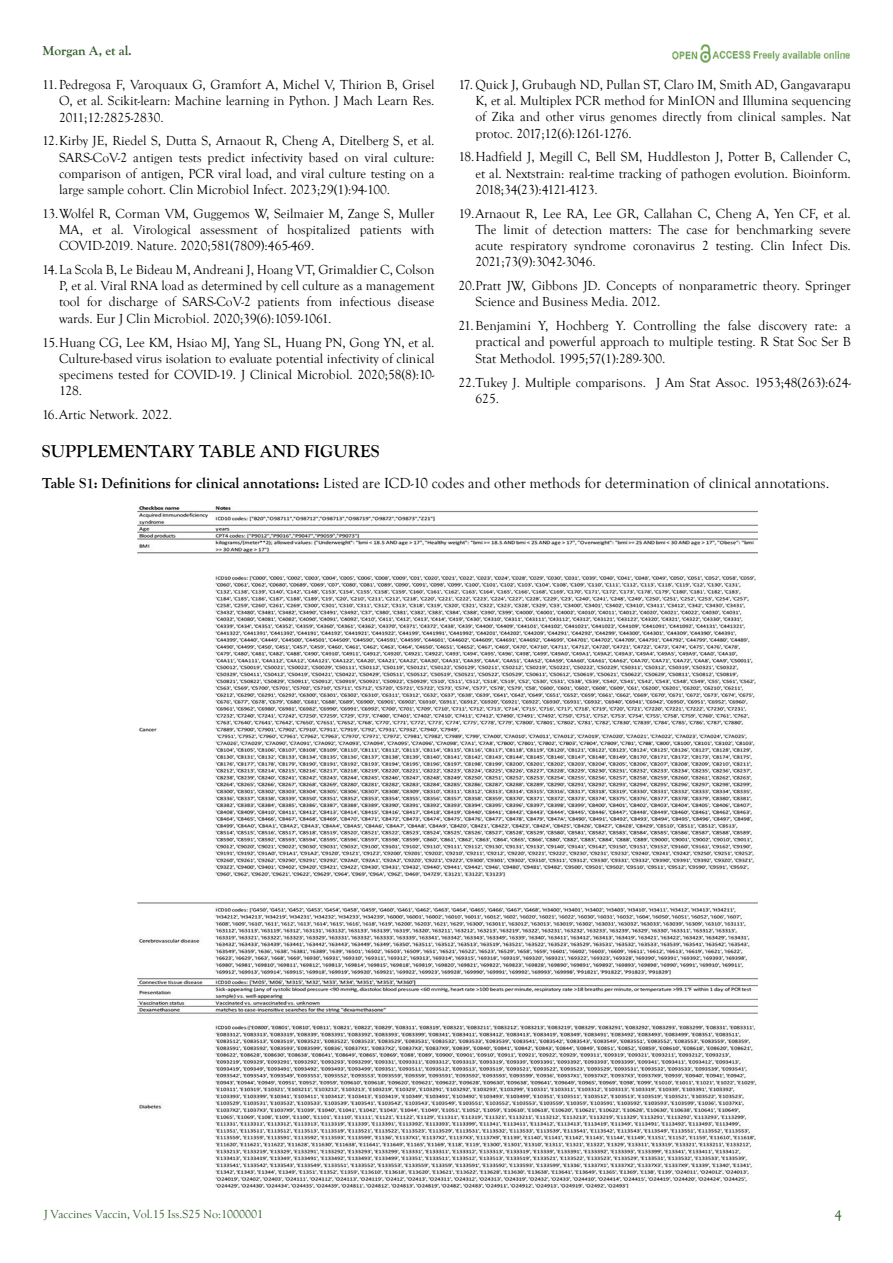
<style>
.page{position:relative;width:893px;height:1263px;background:#fff}
.page>*{position:absolute;margin:0;border:0;box-sizing:border-box;transform-origin:0 0}
.t1{font:700 18px "Goudy Old Style T";color:#000}
.t2{font:15px "Goudy Old Style T";color:#000}
.t3{font:15px "Goudy Old Style T";color:#2f5b28}
.t4{font:13.5px/16.2px "Goudy Old Style T";color:#000;text-align:justify}
.t5{font:700 13.5px "Goudy Old Style T";color:#2f5b28}
.t6{font:12px "Goudy Old Style T";color:#2f5b28}
.s1{font-weight:700}
</style>
<div class="page">
<img style="left:672px;top:44px;width:178px;height:19px">
<img style="left:137px;top:506px;width:621px;height:681px">
<p class="t5" style="left:43px;top:43px;width:91px">Morgan A, et al.</p>
<p class="t4" style="left:475px;top:77px;width:377px;text-indent:-17px">17. Quick J, Grubaugh ND, Pullan ST, Claro IM, Smith AD, Gangavarapu K, et al. Multiplex PCR method for MinION and Illumina sequencing of Zika and other virus genomes directly from clinical samples. Nat protoc. 2017;12(6):1261-1276.</p>
<p class="t4" style="left:475px;top:149px;width:377px;text-indent:-17px">18.Hadfield J, Megill C, Bell SM, Huddleston J, Potter B, Callender C, et al. Nextstrain: real-time tracking of pathogen evolution. Bioinform.<br>2018;34(23):4121-4123.</p>
<p class="t4" style="left:475px;top:206px;width:377px;text-indent:-17px">19.Arnaout R, Lee RA, Lee GR, Callahan C, Cheng A, Yen CF, et al.<br>The limit of detection matters: The case for benchmarking severe acute respiratory syndrome coronavirus 2 testing. Clin Infect Dis.<br>2021;73(9):3042-3046.</p>
<p class="t4" style="left:476px;top:278px;width:377px;text-indent:-17px">20.Pratt JW, Gibbons JD. Concepts of nonparametric theory. Springer<br>Science and Business Media. 2012.</p>
<p class="t4" style="left:476px;top:318px;width:377px;text-indent:-17px">21.Benjamini Y, Hochberg Y. Controlling the false discovery rate: a practical and powerful approach to multiple testing. R Stat Soc Ser B Stat Methodol. 1995;57(1):289-300.</p>
<p class="t4" style="left:476px;top:374px;width:377px;text-indent:-17px">22.Tukey J. Multiple comparisons. J Am Stat Assoc. 1953;48(263):624-<br>625.</p>
<p class="t4" style="left:59px;top:77px;width:377px;text-indent:-17px">11.Pedregosa F, Varoquaux G, Gramfort A, Michel V, Thirion B, Grisel O, et al. Scikit-learn: Machine learning in Python. J Mach Learn Res.<br>2011;12:2825-2830.</p>
<p class="t4" style="left:59px;top:133px;width:377px;text-indent:-17px">12.Kirby JE, Riedel S, Dutta S, Arnaout R, Cheng A, Ditelberg S, et al.<br>SARS-CoV-2 antigen tests predict infectivity based on viral culture: comparison of antigen, PCR viral load, and viral culture testing on a large sample cohort. Clin Microbiol Infect. 2023;29(1):94-100.</p>
<p class="t4" style="left:59px;top:206px;width:377px;text-indent:-17px">13.Wolfel R, Corman VM, Guggemos W, Seilmaier M, Zange S, Muller MA, et al. Virological assessment of hospitalized patients with COVID-2019. Nature. 2020;581(7809):465-469.</p>
<p class="t4" style="left:59px;top:262px;width:377px;text-indent:-17px">14.La Scola B, Le Bideau M, Andreani J, Hoang VT, Grimaldier C, Colson P, et al. Viral RNA load as determined by cell culture as a management tool for discharge of SARS-CoV-2 patients from infectious disease wards. Eur J Clin Microbiol. 2020;39(6):1059-1061.</p>
<p class="t4" style="left:59px;top:334px;width:377px;text-indent:-17px">15.Huang CG, Lee KM, Hsiao MJ, Yang SL, Huang PN, Gong YN, et al.<br>Culture-based virus isolation to evaluate potential infectivity of clinical specimens tested for COVID-19. J Clinical Microbiol. 2020;58(8):10- 128.</p>
<p class="t4" style="left:42px;top:407px;width:132px">16.Artic Network. 2022.</p>
<h1 class="t1" style="left:42px;top:441px;width:339px">SUPPLEMENTARY TABLE AND FIGURES</h1>
<p class="t2" style="left:42px;top:475px;width:789px"><span class="s1">Table S1: Definitions for clinical annotations:</span> Listed are ICD-10 codes and other methods for determination of clinical annotations.</p>
<p class="t6" style="left:44px;top:1207px;width:221px">J Vaccines Vaccin, Vol.15 Iss.S25 No:1000001</p>
<p class="t3" style="left:834px;top:1207px;width:9px">4</p>
</div>
